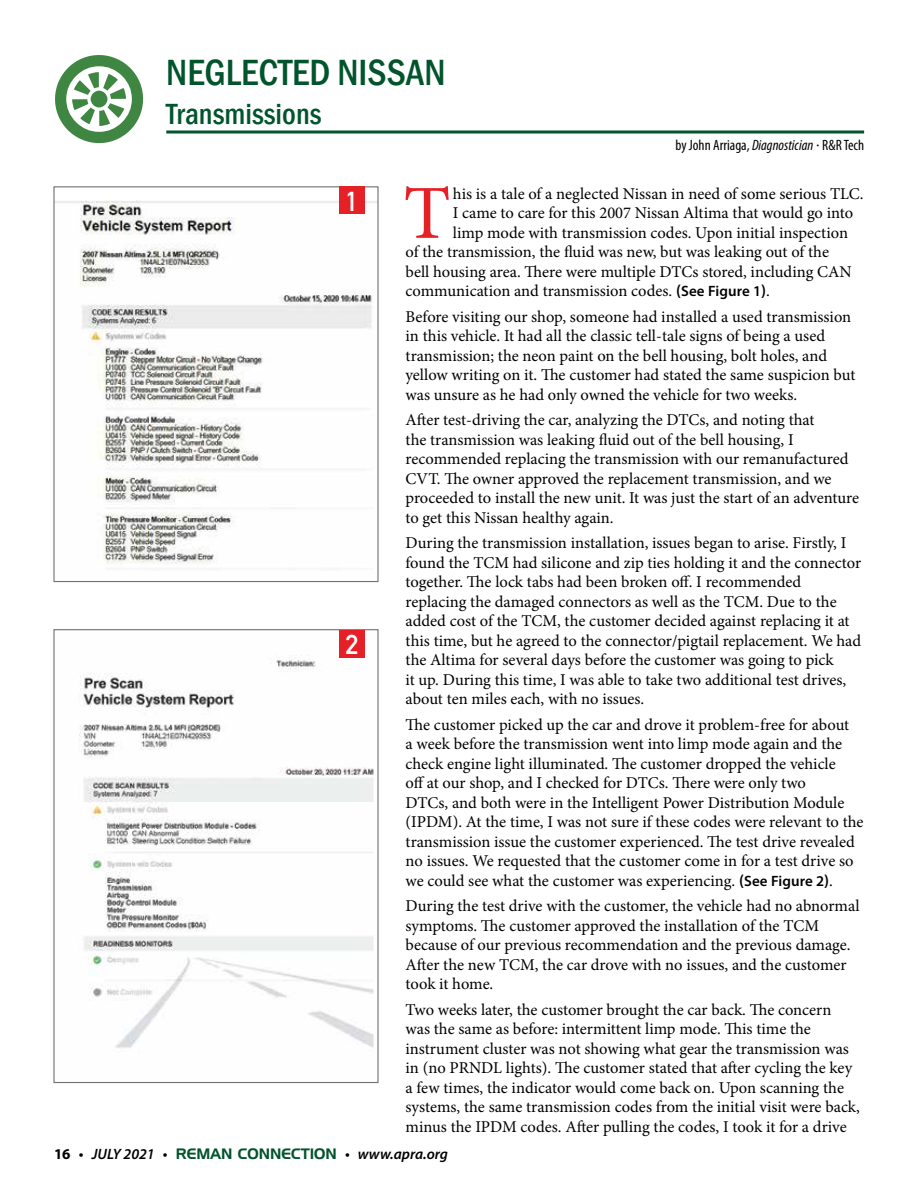
<style>
.page{position:relative;width:918px;height:1188px;background:#fff}
.page>*{position:absolute;margin:0;border:0;box-sizing:border-box;transform-origin:0 0}
.t1{font:76.5px "Minion Pro";color:#e52026}
.t2{font:500 condensed 37.5px "Franklin Gothic";color:#01542c}
.t3{font:500 condensed 30px "Franklin Gothic";color:#01542c}
.t4{font:700 27px "DIN Alternate";color:#fff}
.t5{font:16.5px/19.5px "Minion Pro";letter-spacing:-.005em;color:#000}
.t6{font:italic 600 15px "Myriad Pro";color:#000}
.t7{font:condensed 15px "Myriad Pro";color:#000}
.s1{font-style:italic}
.s2{font-family:"Optima";font-stretch:normal}
.s3{font-family:"Myriad Pro";font-weight:600}
.s4{font-family:"Myriad Pro";font-weight:600;font-size:15px}
.s5{font-weight:700;font-style:normal}
.s6{font-family:"Hanzel Normal";font-weight:400;font-style:normal;color:#01542c}
</style>
<div class="page">
<hr style="left:166px;top:131px;width:698px;height:3px;background:#01542c">
<img style="left:55px;top:200px;width:322px;height:364px">
<div style="left:53px;top:186px;width:326px;height:396px;border:1px solid #717171"></div>
<img style="left:79px;top:655px;width:295px;height:393px">
<div style="left:53px;top:629px;width:326px;height:454px;border:1px solid #717171"></div>
<div style="left:339px;top:187px;width:26px;height:27px;background:#e52026"></div>
<div style="left:339px;top:630px;width:26px;height:27px;background:#e52026"></div>
<svg style="left:55px;top:55px;width:89px;height:89px"></svg>
<h2 class="t2" style="left:166px;top:48px;width:281px">NEGLECTED NISSAN</h2>
<h3 class="t3" style="left:166px;top:94px;width:157px">Transmissions</h3>
<p class="t7" style="left:676px;top:137px;width:190px">by John Arriaga, <span class="s1">Diagnostician</span> <span class="s2">·</span> R&amp;R Tech</p>
<h3 class="t4" style="left:345px;top:181px;width:14px">1</h3>
<h3 class="t4" style="left:345px;top:624px;width:14px">2</h3>
<h1 class="t1" style="left:403px;top:162px;width:49px">T</h1>
<p class="t5" style="left:453px;top:184px;width:412px">his is a tale of a neglected Nissan in need of some serious TLC.</p>
<p class="t5" style="left:453px;top:203px;width:402px">I came to care for this 2007 Nissan Altima that would go into</p>
<p class="t5" style="left:453px;top:223px;width:397px">limp mode with transmission codes. Upon initial inspection</p>
<p class="t5" style="left:406px;top:242px;width:425px">of the transmission, the fluid was new, but was leaking out of the</p>
<p class="t5" style="left:406px;top:262px;width:448px">bell housing area. There were multiple DTCs stored, including CAN</p>
<p class="t5" style="left:406px;top:281px;width:366px">communication and transmission codes. <span class="s3">(</span><span class="s4">See Figure 1</span><span class="s3">)</span>.</p>
<p class="t5" style="left:406px;top:307px;width:451px">Before visiting our shop, someone had installed a used transmission in this vehicle. It had all the classic tell-tale signs of being a used transmission; the neon paint on the bell housing, bolt holes, and yellow writing on it. The customer had stated the same suspicion but was unsure as he had only owned the vehicle for two weeks.</p>
<p class="t5" style="left:406px;top:410px;width:455px">After test-driving the car, analyzing the DTCs, and noting that<br>the transmission was leaking fluid out of the bell housing, I recommended replacing the transmission with our remanufactured CVT. The owner approved the replacement transmission, and we proceeded to install the new unit. It was just the start of an adventure to get this Nissan healthy again.</p>
<p class="t5" style="left:406px;top:533px;width:457px">During the transmission installation, issues began to arise. Firstly, I found the TCM had silicone and zip ties holding it and the connector together. The lock tabs had been broken off. I recommended replacing the damaged connectors as well as the TCM. Due to the added cost of the TCM, the customer decided against replacing it at this time, but he agreed to the connector/pigtail replacement. We had the Altima for several days before the customer was going to pick<br>it up. During this time, I was able to take two additional test drives, about ten miles each, with no issues.</p>
<p class="t5" style="left:406px;top:715px;width:460px">The customer picked up the car and drove it problem-free for about<br>a week before the transmission went into limp mode again and the check engine light illuminated. The customer dropped the vehicle<br>off at our shop, and I checked for DTCs. There were only two<br>DTCs, and both were in the Intelligent Power Distribution Module (IPDM). At the time, I was not sure if these codes were relevant to the transmission issue the customer experienced. The test drive revealed no issues. We requested that the customer come in for a test drive so we could see what the customer was experiencing. <span class="s3">(</span><span class="s4">See Figure 2</span><span class="s3">)</span>.</p>
<p class="t5" style="left:406px;top:896px;width:456px">During the test drive with the customer, the vehicle had no abnormal symptoms. The customer approved the installation of the TCM because of our previous recommendation and the previous damage.<br>After the new TCM, the car drove with no issues, and the customer took it home.</p>
<p class="t5" style="left:406px;top:1000px;width:456px">Two weeks later, the customer brought the car back. The concern was the same as before: intermittent limp mode. This time the instrument cluster was not showing what gear the transmission was in (no PRNDL lights). The customer stated that after cycling the key a few times, the indicator would come back on. Upon scanning the systems, the same transmission codes from the initial visit were back, minus the IPDM codes. After pulling the codes, I took it for a drive</p>
<p class="t6" style="left:54px;top:1146px;width:396px"><span class="s5">16</span> • JULY 2021 • <span class="s6">REMAN CONNECTION</span> • www.apra.org</p>
</div>
